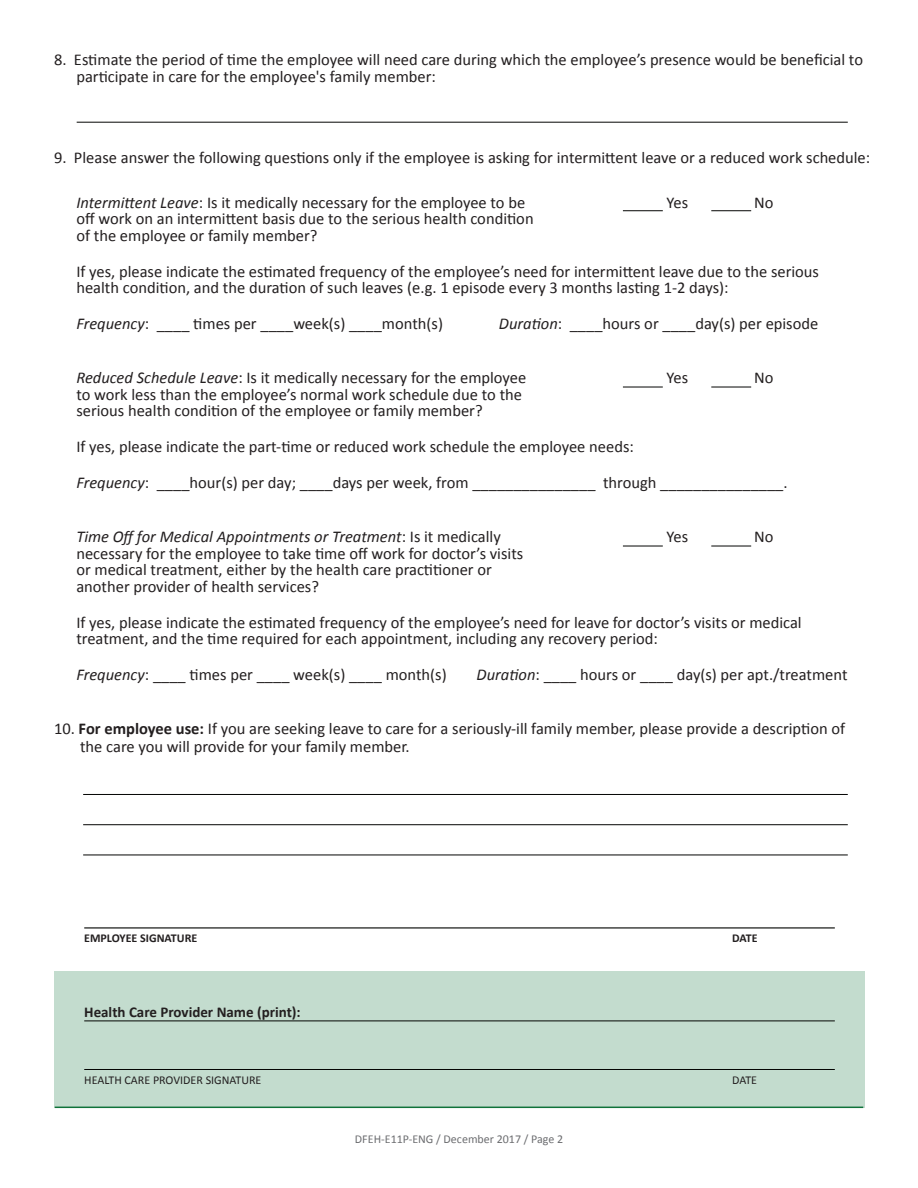
<style>
.page{position:relative;width:918px;height:1188px;background:#fff}
.page>*{position:absolute;margin:0;border:0;box-sizing:border-box;transform-origin:0 0}
.t1{font:16.5px/36px "Calibri";color:#231f20}
.t2{font:italic 16.5px "Calibri";color:#231f20}
.t3{font:700 15px "Calibri";color:#231f20}
.t4{font:12px "Calibri";color:#6c6d70}
.t5{font:12px "Calibri";color:#231f20}
.t6{font:700 12px "Calibri";color:#231f20}
.s1{font-style:italic}
.s2{font-style:normal}
.s3{font-weight:700}
</style>
<div class="page">
<hr style="left:77px;top:122px;width:771px;height:1px;background:#040503">
<hr style="left:83px;top:794px;width:765px;height:1px;background:#040503">
<hr style="left:83px;top:824px;width:765px;height:1px;background:#040503">
<hr style="left:83px;top:855px;width:765px;height:1px;background:#040503">
<hr style="left:623px;top:210px;width:40px;height:1px;background:#040503">
<hr style="left:623px;top:387px;width:40px;height:1px;background:#040503">
<hr style="left:623px;top:546px;width:40px;height:1px;background:#040503">
<hr style="left:711px;top:210px;width:40px;height:1px;background:#040503">
<hr style="left:711px;top:387px;width:40px;height:1px;background:#040503">
<hr style="left:711px;top:546px;width:40px;height:1px;background:#040503">
<div style="left:55px;top:972px;width:810px;height:136px;background:#c3dcce"></div>
<hr style="left:84px;top:1021px;width:751px;height:1px;background:#040503">
<hr style="left:84px;top:1069px;width:751px;height:1px;background:#040503">
<hr style="left:84px;top:927px;width:751px;height:1px;background:#040503">
<hr style="left:55px;top:1107px;width:808px;height:1px;background:#0f723a">
<p class="t1" style="left:76px;top:52px;width:788px;line-height:16.5px;text-indent:-22px">8. Estimate the period of time the employee will need care during which the employee’s presence would be beneficial to participate in care for the employee's family member:</p>
<p class="t1" style="left:54px;top:139px;width:818px">9. Please answer the following questions only if the employee is asking for intermittent leave or a reduced work schedule:</p>
<p class="t1" style="left:76px;top:184px;width:450px"><span class="s1">Intermittent Leave</span>: Is it medically necessary for the employee to be</p>
<p class="t1" style="left:667px;top:184px;width:23px">Yes</p>
<p class="t1" style="left:754px;top:184px;width:21px">No</p>
<p class="t1" style="left:76px;top:201px;width:459px">off work on an intermittent basis due to the serious health condition</p>
<p class="t1" style="left:76px;top:217px;width:744px">of the employee or family member?<br>If yes, please indicate the estimated frequency of the employee’s need for intermittent leave due to the serious</p>
<p class="t1" style="left:76px;top:270px;width:654px">health condition, and the duration of such leaves (e.g. 1 episode every 3 months lasting 1-2 days):<br><span class="s1">Frequency</span>: ____ times per ____week(s) ____month(s)</p>
<p class="t1" style="left:499px;top:306px;width:321px"><span class="s1">Duration</span>: ____hours or ____day(s) per episode</p>
<p class="t1" style="left:76px;top:360px;width:451px"><span class="s1">Reduced Schedule Leave</span>: Is it medically necessary for the employee</p>
<p class="t1" style="left:667px;top:360px;width:23px">Yes</p>
<p class="t1" style="left:754px;top:360px;width:21px">No</p>
<p class="t1" style="left:76px;top:376px;width:447px">to work less than the employee’s normal work schedule due to the</p>
<p class="t1" style="left:76px;top:393px;width:408px">serious health condition of the employee or family member?</p>
<p class="t1" style="left:76px;top:429px;width:559px">If yes, please indicate the part-time or reduced work schedule the employee needs:</p>
<p class="t1" style="left:76px;top:465px;width:713px"><span class="s1">Frequency</span>: ____hour(s) per day; ____days per week, from _______________ through _______________.</p>
<p class="t2" style="left:76px;top:526px;width:426px">Time Off for Medical Appointments or Treatment<span class="s2">: Is it medically</span></p>
<p class="t1" style="left:667px;top:519px;width:23px">Yes</p>
<p class="t1" style="left:754px;top:519px;width:21px">No</p>
<p class="t1" style="left:76px;top:535px;width:448px">necessary for the employee to take time off work for doctor’s visits</p>
<p class="t1" style="left:76px;top:552px;width:417px">or medical treatment, either by the health care practitioner or</p>
<p class="t1" style="left:76px;top:568px;width:244px">another provider of health services?</p>
<p class="t1" style="left:76px;top:604px;width:727px">If yes, please indicate the estimated frequency of the employee’s need for leave for doctor’s visits or medical</p>
<p class="t1" style="left:76px;top:621px;width:583px">treatment, and the time required for each appointment, including any recovery period:</p>
<p class="t1" style="left:76px;top:657px;width:372px"><span class="s1">Frequency</span>: ____ times per ____ week(s) ____ month(s)</p>
<p class="t1" style="left:477px;top:657px;width:372px"><span class="s1">Duration</span>: ____ hours or ____ day(s) per apt./treatment</p>
<p class="t1" style="left:54px;top:711px;width:793px">10. <span class="s3">For employee use:</span> If you are seeking leave to care for a seriously-ill family member, please provide a description of</p>
<p class="t1" style="left:80px;top:729px;width:331px">the care you will provide for your family member.</p>
<p class="t6" style="left:84px;top:930px;width:115px">EMPLOYEE SIGNATURE</p>
<p class="t6" style="left:732px;top:930px;width:27px">DATE</p>
<p class="t3" style="left:84px;top:1002px;width:218px">Health Care Provider Name (print):</p>
<p class="t5" style="left:84px;top:1073px;width:179px">HEALTH CARE PROVIDER SIGNATURE</p>
<p class="t5" style="left:732px;top:1073px;width:26px">DATE</p>
<p class="t4" style="left:355px;top:1131px;width:210px">DFEH-E11P-ENG / December 2017 / Page 2</p>
</div>
